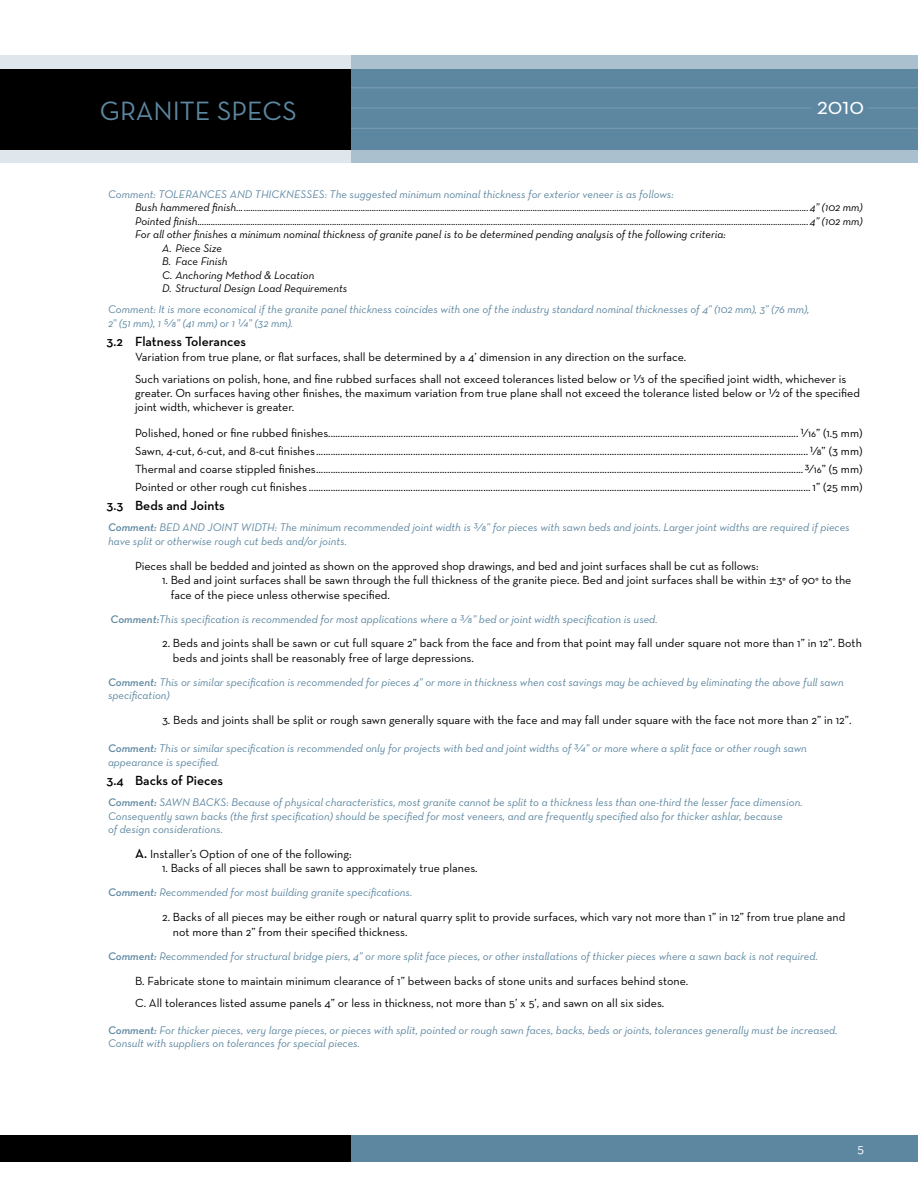
<style>
.page{position:relative;width:918px;height:1188px;background:#fff}
.page>*{position:absolute;margin:0;border:0;box-sizing:border-box;transform-origin:0 0}
.t1{font:27px "Neutraface Text";color:#5d87a1}
.t2{font:24px "Neutraface Text";color:#fff}
.t3{font:600 13.5px "Neutraface Text";color:#000}
.t4{font:12px/14.4px "Neutraface Text";color:#000}
.t5{font:italic 11.25px/13.5px "Neutraface Text";color:#5d87a1}
.t6{font:italic 11.25px "Neutraface Text";color:#000}
.s1{font-weight:600}
.s2{font-family:"Myriad Pro"}
.s3{font-weight:600;font-size:13.5px}
</style>
<div class="page">
<div style="left:0;top:1135px;width:918px;height:27px;background:#5d87a1"></div>
<div style="left:0;top:1135px;width:351px;height:27px;background:#000"></div>
<div style="left:0;top:55px;width:918px;height:108px;background:#dfe7ec"></div>
<div style="left:351px;top:55px;width:567px;height:108px;background:#abc0ce"></div>
<div style="left:0;top:69px;width:918px;height:81px;background:#5d87a1"></div>
<hr style="left:259px;top:87px;width:659px;height:1px;background:#fff">
<hr style="left:259px;top:108px;width:553px;height:1px;background:#fff">
<hr style="left:259px;top:128px;width:659px;height:1px;background:#fff">
<div style="left:0;top:69px;width:351px;height:81px;background:#000"></div>
<hr style="left:868px;top:108px;width:50px;height:1px;background:#fff">
<h1 class="t1" style="left:100px;top:94px;width:195px">Granite Specs</h1>
<h2 class="t2" style="left:817px;top:91px;width:49px">2010</h2>
<p class="t5" style="left:108px;top:187px;width:567px">Comment: TOLERANCES AND THICKNESSES: The suggested minimum nominal thickness for exterior veneer is as follows:</p>
<p class="t6" style="left:135px;top:200px;width:729px">Bush hammered finish...................................................................................................................................................................................................................................................................4” (102 mm)</p>
<p class="t6" style="left:135px;top:214px;width:729px">Pointed finish.....................................................................................................................................................................................................................................................................................4” (102 mm)</p>
<p class="t6" style="left:135px;top:227px;width:592px">For all other finishes a minimum nominal thickness of granite panel is to be determined pending analysis of the following criteria:</p>
<p class="t6" style="left:162px;top:241px;width:62px">A. Piece Size</p>
<p class="t6" style="left:162px;top:254px;width:67px">B. Face Finish</p>
<p class="t6" style="left:162px;top:268px;width:154px">C. Anchoring Method &amp; Location</p>
<p class="t6" style="left:162px;top:281px;width:187px">D. Structural Design Load Requirements</p>
<p class="t5" style="left:108px;top:303px;width:703px">Comment: It is more economical if the granite panel thickness coincides with one of the industry standard nominal thicknesses of 4” (102 mm), 3” (76 mm),<br>2” (51 mm), 1 5/8” (41 mm) or 1 1/4” (32 mm).</p>
<p class="t3" style="left:107px;top:333px;width:141px">3.2 Flatness Tolerances</p>
<p class="t4" style="left:135px;top:345px;width:713px;line-height:21.9px">Variation from true plane, or flat surfaces, shall be determined by a 4’ dimension in any direction on the surface.<br>Such variations on polish, hone, and fine rubbed surfaces shall not exceed tolerances listed below or 1/3 of the specified joint width, whichever is</p>
<p class="t4" style="left:135px;top:386px;width:727px">greater. On surfaces having other finishes, the maximum variation from true plane shall not exceed the tolerance listed below or 1/2 of the specified joint width, whichever is greater.</p>
<p class="t4" style="left:135px;top:424px;width:729px;line-height:18px;text-align:justify">Polished, honed or fine rubbed finishes.................................................................................................................................................................................................. 1/16” (1.5 mm)<br>Sawn, 4-cut, 6-cut, and 8-cut finishes........................................................................................................................................................................................................... 1/8” (3 mm)<br>Thermal and coarse stippled finishes.........................................................................................................................................................................................................3/16” (5 mm)<br>Pointed or other rough cut finishes ............................................................................................................................................................................................................... 1” (25 mm)</p>
<p class="t3" style="left:107px;top:497px;width:120px">3.3 Beds and Joints</p>
<p class="t5" style="left:108px;top:521px;width:743px"><span class="s1">Comment:</span> BED AND JOINT WIDTH: The minimum recommended joint width is 3/8” for pieces with sawn beds and joints. Larger joint widths are required if pieces have split or otherwise rough cut beds and/or joints.</p>
<p class="t4" style="left:81px;top:558px;width:17px">P</p>
<p class="t4" style="left:142px;top:558px;width:618px">ieces shall be bedded and jointed as shown on the approved shop drawings, and bed and joint surfaces shall be cut as follows:</p>
<p class="t4" style="left:171px;top:573px;width:682px;text-indent:-9px">1. Bed and joint surfaces shall be sawn through the full thickness of the granite piece. Bed and joint surfaces shall be within <span class="s2">±</span>3° of 90° to the face of the piece unless otherwise specified.</p>
<p class="t5" style="left:110px;top:612px;width:549px"><span class="s1">Comment:</span>This specification is recommended for most applications where a 3/8” bed or joint width specification is used.</p>
<p class="t4" style="left:173px;top:636px;width:690px;text-indent:-11px">2. Beds and joints shall be sawn or cut full square 2” back from the face and from that point may fall under square not more than 1” in 12”. Both beds and joints shall be reasonably free of large depressions.</p>
<p class="t5" style="left:108px;top:675px;width:737px"><span class="s1">Comment:</span> This or similar specification is recommended for pieces 4” or more in thickness when cost savings may be achieved by eliminating the above full sawn specification)</p>
<p class="t4" style="left:81px;top:713px;width:23px">3</p>
<p class="t4" style="left:168px;top:713px;width:685px">. Beds and joints shall be split or rough sawn generally square with the face and may fall under square with the face not more than 2” in 12”.</p>
<p class="t5" style="left:108px;top:741px;width:700px"><span class="s1">Comment:</span> This or similar specification is recommended only for projects with bed and joint widths of 3/4” or more where a split face or other rough sawn appearance is specified.</p>
<p class="t3" style="left:107px;top:772px;width:118px">3.4 Backs of Pieces</p>
<p class="t5" style="left:108px;top:795px;width:696px"><span class="s1">Comment:</span> SAWN BACKS: Because of physical characteristics, most granite cannot be split to a thickness less than one-third the lesser face dimension.<br>Consequently sawn backs (the first specification) should be specified for most veneers, and are frequently specified also for thicker ashlar, because<br>of design considerations.</p>
<p class="t4" style="left:135px;top:847px;width:218px"><span class="s3">A.</span> I nstaller’s Option of one of the following:</p>
<p class="t4" style="left:162px;top:861px;width:317px">1. Backs of all pieces shall be sawn to approximately true planes.</p>
<p class="t5" style="left:108px;top:886px;width:306px"><span class="s1">Comment:</span> Recommended for most building granite specifications.</p>
<p class="t4" style="left:173px;top:910px;width:674px;text-indent:-11px">2. Backs of all pieces may be either rough or natural quarry split to provide surfaces, which vary not more than 1” in 12” from true plane and not more than 2” from their specified thickness.</p>
<p class="t5" style="left:108px;top:949px;width:711px"><span class="s1">Comment:</span> Recommended for structural bridge piers, 4” or more split face pieces, or other installations of thicker pieces where a sawn back is not required.</p>
<p class="t4" style="left:135px;top:973px;width:555px">B. Fabricate stone to maintain minimum clearance of 1” between backs of stone units and surfaces behind stone.</p>
<p class="t4" style="left:81px;top:995px;width:17px">C</p>
<p class="t4" style="left:144px;top:995px;width:522px">. All tolerances listed assume panels 4” or less in thickness, not more than 5’ x 5’, and sawn on all six sides.</p>
<p class="t5" style="left:108px;top:1023px;width:731px"><span class="s1">Comment:</span> For thicker pieces, very large pieces, or pieces with split, pointed or rough sawn faces, backs, beds or joints, tolerances generally must be increased.<br>Consult with suppliers on tolerances for special pieces.</p>
</div>
